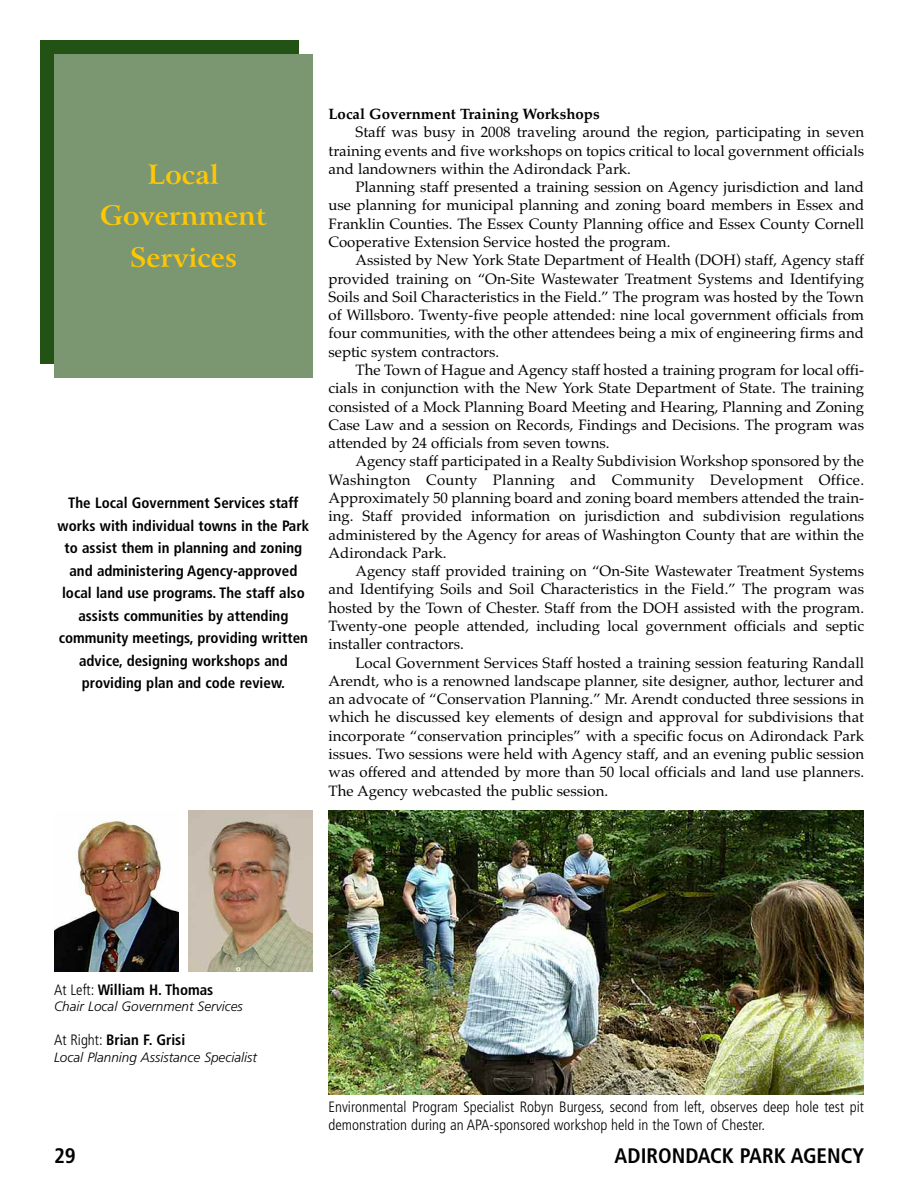
<style>
.page{position:relative;width:918px;height:1188px;background:#fff}
.page>*{position:absolute;margin:0;border:0;box-sizing:border-box;transform-origin:0 0}
.t1{font:700 27px/41.5px "Arrus BT";color:#ffc703;text-align:center}
.t2{font:700 condensed 21px "Frutiger";color:#000}
.t3{font:15px/18.3px "Palatino";color:#000;text-align:justify}
.t4{font:700 condensed 15px/22.5px "Frutiger";color:#000;text-align:center}
.t5{font:300 condensed 15px/18px "Frutiger";color:#000}
.t6{font:700 15px "Palatino";color:#000}
.t7{font:italic 300 13.5px "Frutiger";color:#000}
.s1{font-weight:300}
</style>
<div class="page">
<div style="left:40px;top:40px;width:259px;height:324px;background:#235314"></div>
<div style="left:54px;top:54px;width:259px;height:324px;background:#7b9772"></div>
<img style="left:54px;top:819px;width:124px;height:153px">
<img style="left:189px;top:810px;width:124px;height:162px">
<img style="left:328px;top:810px;width:536px;height:284px">
<h1 class="t1" style="left:100px;top:153px;width:168px">Local<br>Government<br>Services</h1>
<p class="t4" style="left:58px;top:493px;width:253px">The Local Government Services staff works with individual towns in the Park to assist them in planning and zoning and administering Agency-approved local land use programs. The staff also assists communities by attending community meetings, providing written advice, designing workshops and providing plan and code review.</p>
<p class="t6" style="left:328px;top:105px;width:273px">Local Government Training Workshops</p>
<p class="t3" style="left:328px;top:123px;width:537px;text-indent:27px">Staff was busy in 2008 traveling around the region, participating in seven training events and five workshops on topics critical to local government officials and landowners within the Adirondack Park.</p>
<p class="t3" style="left:328px;top:178px;width:537px;text-indent:27px">Planning staff presented a training session on Agency jurisdiction and land use planning for municipal planning and zoning board members in Essex and Franklin Counties. The Essex County Planning office and Essex County Cornell Cooperative Extension Service hosted the program.</p>
<p class="t3" style="left:328px;top:251px;width:537px;text-indent:27px">Assisted by New York State Department of Health (DOH) staff, Agency staff provided training on “On-Site Wastewater Treatment Systems and Identifying Soils and Soil Characteristics in the Field.” The program was hosted by the Town of Willsboro. Twenty-five people attended: nine local government officials from four communities, with the other attendees being a mix of engineering firms and septic system contractors.</p>
<p class="t3" style="left:328px;top:361px;width:537px;text-indent:27px">The Town of Hague and Agency staff hosted a training program for local offi&shy;cials in conjunction with the New York State Department of State. The training consisted of a Mock Planning Board Meeting and Hearing, Planning and Zoning Case Law and a session on Records, Findings and Decisions. The program was attended by 24 officials from seven towns.</p>
<p class="t3" style="left:328px;top:452px;width:537px;text-indent:27px">Agency staff participated in a Realty Subdivision Workshop sponsored by the Washington County Planning and Community Development Office.<br>Approximately 50 planning board and zoning board members attended the train&shy;ing. Staff provided information on jurisdiction and subdivision regulations administered by the Agency for areas of Washington County that are within the Adirondack Park.</p>
<p class="t3" style="left:328px;top:562px;width:537px;text-indent:27px">Agency staff provided training on “On-Site Wastewater Treatment Systems and Identifying Soils and Soil Characteristics in the Field.” The program was hosted by the Town of Chester. Staff from the DOH assisted with the program.<br>Twenty-one people attended, including local government officials and septic installer contractors.</p>
<p class="t3" style="left:328px;top:653px;width:537px;text-indent:27px">Local Government Services Staff hosted a training session featuring Randall Arendt, who is a renowned landscape planner, site designer, author, lecturer and an advocate of “Conservation Planning.” Mr. Arendt conducted three sessions in which he discussed key elements of design and approval for subdivisions that incorporate “conservation principles” with a specific focus on Adirondack Park issues. Two sessions were held with Agency staff, and an evening public session was offered and attended by more than 50 local officials and land use planners.<br>The Agency webcasted the public session.</p>
<p class="t4" style="left:54px;top:979px;width:161px"><span class="s1">At Left:</span> William H. Thomas</p>
<p class="t7" style="left:54px;top:1001px;width:190px">Chair Local Government Services</p>
<p class="t4" style="left:54px;top:1030px;width:133px"><span class="s1">At Right:</span> Brian F. Grisi</p>
<p class="t7" style="left:54px;top:1052px;width:204px">Local Planning Assistance Specialist</p>
<p class="t5" style="left:328px;top:1098px;width:537px">Environmental Program Specialist Robyn Burgess, second from left, observes deep hole test pit demonstration during an APA-sponsored workshop held in the Town of Chester.</p>
<h2 class="t2" style="left:54px;top:1147px;width:23px">29</h2>
<h2 class="t2" style="left:615px;top:1147px;width:251px">ADIRONDACK PARK AGENCY</h2>
</div>
